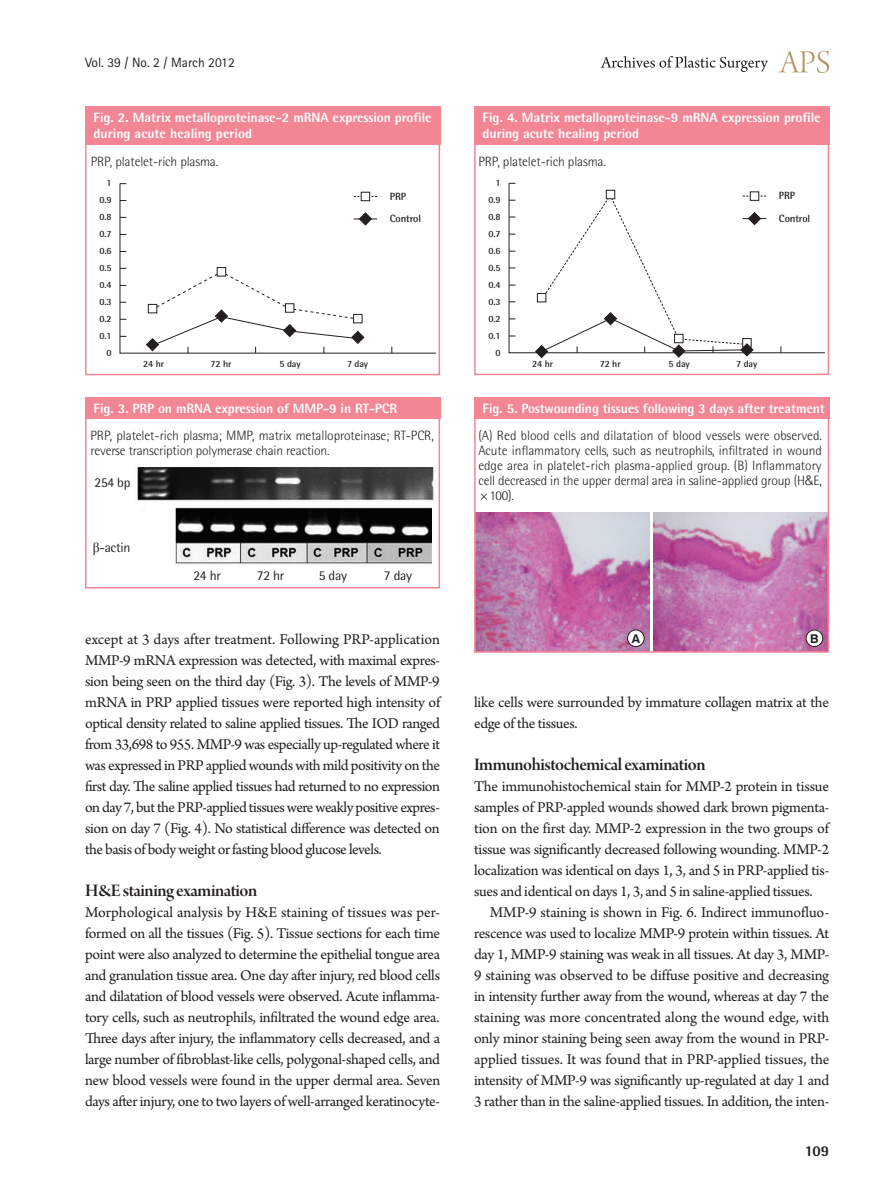
<style>
.page{position:relative;width:893px;height:1191px;background:#fff}
.page>*{position:absolute;margin:0;border:0;box-sizing:border-box;transform-origin:0 0}
.중제목{font:18.75px "Arno Pro Smbd Display";letter-spacing:-.025em;color:#231f20}
.본문_성형{font:15.75px/21px "Arno Pro";letter-spacing:-.02em;color:#231f20;text-align:justify}
.t1{font:800 15px "Rotis Semi Sans Std";color:#231f20}
.그림__표-설명{font:300 13.5px/15px "Rotis Semi Sans Std";letter-spacing:-.01em;color:#231f20;text-align:justify}
.표_그림_제목_볼드{font:800 13.5px/16.2px "Rotis Semi Sans Std";letter-spacing:-.005em;color:#fff}
.표_그림_설명{font:13.5px "Rotis Semi Sans Std";letter-spacing:-.02em;color:#231f20}
.t2{font:13.5px "Rotis Sans Serif Std";color:#231f20}
.t3{font:700 12.15px "Swiss 721 BT";color:#231f20}
.표_그림_큰제목{font:700 10.5px "Rotis Semi Sans Std";letter-spacing:-.01em;color:#231f20}
.표_그림_지문{font:700 9.6px "Rotis Semi Sans Std";letter-spacing:-.01em;color:#231f20}
.s1{font-family:"Times New Roman"}
.s2{font-family:"Helvetica LT Std"}
.s3{font-family:"Minion Pro";font-weight:400}
</style>
<div class="page">
<svg style="left:779px;top:51px;width:50px;height:22px"></svg>
<svg style="left:601px;top:56px;width:167px;height:16px"></svg>
<div style="left:474px;top:106px;width:355px;height:269px;border:2px solid #f38694"></div>
<div style="left:85px;top:106px;width:355px;height:39px;background:#f38694"></div>
<div style="left:85px;top:106px;width:355px;height:269px;border:2px solid #f38694"></div>
<svg style="left:119px;top:183px;width:317px;height:171px"></svg>
<svg style="left:354px;top:196px;width:23px;height:1px"></svg>
<div style="left:361px;top:192px;width:9px;height:9px;background:#fff"></div>
<div style="left:361px;top:192px;width:9px;height:9px;border:1px solid #231f20"></div>
<div style="left:217px;top:267px;width:9px;height:9px;background:#fff"></div>
<div style="left:217px;top:267px;width:9px;height:9px;border:1px solid #231f20"></div>
<svg style="left:354px;top:212px;width:23px;height:13px"></svg>
<svg style="left:146px;top:271px;width:218px;height:82px"></svg>
<div style="left:474px;top:106px;width:355px;height:39px;background:#f38694"></div>
<svg style="left:508px;top:182px;width:317px;height:171px"></svg>
<div style="left:750px;top:192px;width:9px;height:8px;border:1px solid #231f20"></div>
<div style="left:606px;top:190px;width:9px;height:9px;background:#fff"></div>
<div style="left:606px;top:190px;width:9px;height:9px;border:1px solid #231f20"></div>
<svg style="left:535px;top:194px;width:231px;height:164px"></svg>
<div style="left:85px;top:398px;width:355px;height:190px;border:2px solid #f38694"></div>
<div style="left:85px;top:398px;width:355px;height:21px;background:#f38694"></div>
<div style="left:474px;top:398px;width:355px;height:21px;background:#f38694"></div>
<img style="left:477px;top:512px;width:172px;height:138px">
<div style="left:627px;top:630px;width:17px;height:16px;background:#fff;border-radius:50%"></div>
<div style="left:627px;top:630px;width:17px;height:17px;border:1px solid #231f20;border-radius:50%"></div>
<img style="left:654px;top:512px;width:172px;height:138px">
<div style="left:806px;top:630px;width:17px;height:16px;background:#fff;border-radius:50%"></div>
<div style="left:806px;top:630px;width:17px;height:17px;border:1px solid #231f20;border-radius:50%"></div>
<img style="left:135px;top:467px;width:303px;height:99px">
<hr style="left:433px;top:506px;width:3px;height:60px;background:#fff">
<div style="left:474px;top:398px;width:355px;height:255px;border:2px solid #f38694"></div>
<p class="t2" style="left:85px;top:54px;width:151px">Vol. 39 / No. 2 / March 2012</p>
<p class="표_그림_제목_볼드" style="left:94px;top:109px;width:340px">Fig. 2. Matrix metalloproteinase-2 mRNA expression profile during acute healing period</p>
<p class="표_그림_지문" style="left:106px;top:177px;width:7px">1</p>
<p class="표_그림_지문" style="left:99px;top:194px;width:14px">0.9</p>
<p class="표_그림_지문" style="left:99px;top:211px;width:14px">0.8</p>
<p class="표_그림_지문" style="left:99px;top:228px;width:14px">0.7</p>
<p class="표_그림_지문" style="left:99px;top:245px;width:14px">0.6</p>
<p class="표_그림_지문" style="left:99px;top:262px;width:14px">0.5</p>
<p class="표_그림_지문" style="left:99px;top:279px;width:14px">0.4</p>
<p class="표_그림_지문" style="left:99px;top:296px;width:14px">0.3</p>
<p class="표_그림_지문" style="left:99px;top:313px;width:14px">0.2</p>
<p class="표_그림_지문" style="left:99px;top:330px;width:14px">0.1</p>
<p class="표_그림_지문" style="left:106px;top:347px;width:7px">0</p>
<p class="표_그림_지문" style="left:143px;top:358px;width:22px">24 hr</p>
<p class="표_그림_지문" style="left:211px;top:358px;width:22px">72 hr</p>
<p class="표_그림_지문" style="left:280px;top:358px;width:23px">5 day</p>
<p class="표_그림_지문" style="left:347px;top:358px;width:23px">7 day</p>
<p class="그림__표-설명" style="left:91px;top:154px;width:129px">PRP, platelet-rich plasma.</p>
<p class="표_그림_큰제목" style="left:390px;top:190px;width:18px">PRP</p>
<p class="표_그림_큰제목" style="left:390px;top:212px;width:33px">Control</p>
<p class="표_그림_제목_볼드" style="left:483px;top:109px;width:340px">Fig. 4. Matrix metalloproteinase-9 mRNA expression profile during acute healing period</p>
<p class="그림__표-설명" style="left:478px;top:154px;width:129px">PRP, platelet-rich plasma.</p>
<p class="표_그림_지문" style="left:496px;top:177px;width:7px">1</p>
<p class="표_그림_지문" style="left:489px;top:194px;width:14px">0.9</p>
<p class="표_그림_지문" style="left:489px;top:211px;width:14px">0.8</p>
<p class="표_그림_지문" style="left:489px;top:228px;width:14px">0.7</p>
<p class="표_그림_지문" style="left:489px;top:245px;width:14px">0.6</p>
<p class="표_그림_지문" style="left:489px;top:262px;width:14px">0.5</p>
<p class="표_그림_지문" style="left:489px;top:279px;width:14px">0.4</p>
<p class="표_그림_지문" style="left:489px;top:296px;width:14px">0.3</p>
<p class="표_그림_지문" style="left:489px;top:313px;width:14px">0.2</p>
<p class="표_그림_지문" style="left:489px;top:330px;width:14px">0.1</p>
<p class="표_그림_지문" style="left:496px;top:347px;width:7px">0</p>
<p class="표_그림_지문" style="left:532px;top:358px;width:22px">24 hr</p>
<p class="표_그림_지문" style="left:600px;top:358px;width:22px">72 hr</p>
<p class="표_그림_지문" style="left:669px;top:358px;width:23px">5 day</p>
<p class="표_그림_지문" style="left:736px;top:358px;width:23px">7 day</p>
<p class="표_그림_큰제목" style="left:779px;top:189px;width:18px">PRP</p>
<p class="표_그림_큰제목" style="left:779px;top:212px;width:33px">Control</p>
<p class="표_그림_제목_볼드" style="left:94px;top:400px;width:305px">Fig. 3. PRP on mRNA expression of MMP-9 in RT-PCR</p>
<p class="표_그림_제목_볼드" style="left:483px;top:400px;width:344px">Fig. 5. Postwounding tissues following 3 days after treatment</p>
<p class="그림__표-설명" style="left:91px;top:428px;width:345px">PRP, platelet-rich plasma; MMP, matrix metalloproteinase; RT-PCR, reverse transcription polymerase chain reaction.</p>
<p class="표_그림_설명" style="left:94px;top:474px;width:37px">254 bp</p>
<p class="표_그림_설명" style="left:93px;top:539px;width:39px"><span class="s1">β</span>-actin</p>
<p class="표_그림_설명" style="left:193px;top:567px;width:29px">24 hr</p>
<p class="표_그림_설명" style="left:257px;top:567px;width:29px">72 hr</p>
<p class="표_그림_설명" style="left:319px;top:567px;width:30px">5 day</p>
<p class="표_그림_설명" style="left:384px;top:567px;width:30px">7 day</p>
<p class="본문_성형" style="left:85px;top:630px;width:357px">except at 3 days after treatment. Following PRP-application MMP-9 mRNA expression was detected, with maximal expres&shy;sion being seen on the third day (Fig. 3). The levels of MMP-9 mRNA in PRP applied tissues were reported high intensity of optical density related to saline applied tissues. The IOD ranged from 33,698 to 955. MMP-9 was especially up-regulated where it was expressed in PRP applied wounds with mild positivity on the first day. The saline applied tissues had returned to no expression on day 7, but the PRP-applied tissues were weakly positive expres&shy;sion on day 7 (Fig. 4). No statistical difference was detected on the basis of body weight or fasting blood glucose levels.</p>
<p class="중제목" style="left:85px;top:880px;width:174px">H&amp;E staining examination</p>
<p class="본문_성형" style="left:85px;top:903px;width:357px">Morphological analysis by H&amp;E staining of tissues was per&shy;formed on all the tissues (Fig. 5). Tissue sections for each time point were also analyzed to determine the epithelial tongue area and granulation tissue area. One day after injury, red blood cells and dilatation of blood vessels were observed. Acute inflamma&shy;tory cells, such as neutrophils, infiltrated the wound edge area.<br>Three days after injury, the inflammatory cells decreased, and a large number of fibroblast-like cells, polygonal-shaped cells, and new blood vessels were found in the upper dermal area. Seven days after injury, one to two layers of well-arranged keratinocyte-</p>
<p class="그림__표-설명" style="left:478px;top:428px;width:345px">(A) Red blood cells and dilatation of blood vessels were observed.<br>Acute inflammatory cells, such as neutrophils, infiltrated in wound edge area in platelet-rich plasma-applied group. (B) Inflammatory cell decreased in the upper dermal area in saline-applied group (H<span class="s2">&amp;</span>E, <span class="s3">×</span>100).</p>
<p class="t3" style="left:632px;top:631px;width:10px">A</p>
<p class="t3" style="left:810px;top:631px;width:10px">B</p>
<p class="본문_성형" style="left:474px;top:693px;width:356px">like cells were surrounded by immature collagen matrix at the edge of the tissues.</p>
<p class="중제목" style="left:474px;top:754px;width:233px">Immunohistochemical examination</p>
<p class="본문_성형" style="left:474px;top:777px;width:357px">The immunohistochemical stain for MMP-2 protein in tissue samples of PRP-appled wounds showed dark brown pigmenta&shy;tion on the first day. MMP-2 expression in the two groups of tissue was significantly decreased following wounding. MMP-2 localization was identical on days 1, 3, and 5 in PRP-applied tis&shy;sues and identical on days 1, 3, and 5 in saline-applied tissues.</p>
<p class="본문_성형" style="left:474px;top:903px;width:357px;text-indent:16px">MMP-9 staining is shown in Fig. 6. Indirect immunofluo&shy;rescence was used to localize MMP-9 protein within tissues. At day 1, MMP-9 staining was weak in all tissues. At day 3, MMP-9 staining was observed to be diffuse positive and decreasing in intensity further away from the wound, whereas at day 7 the staining was more concentrated along the wound edge, with only minor staining being seen away from the wound in PRP&shy;applied tissues. It was found that in PRP-applied tissues, the intensity of MMP-9 was significantly up-regulated at day 1 and 3 rather than in the saline-applied tissues. In addition, the inten-</p>
<p class="t1" style="left:805px;top:1141px;width:26px">109</p>
</div>
